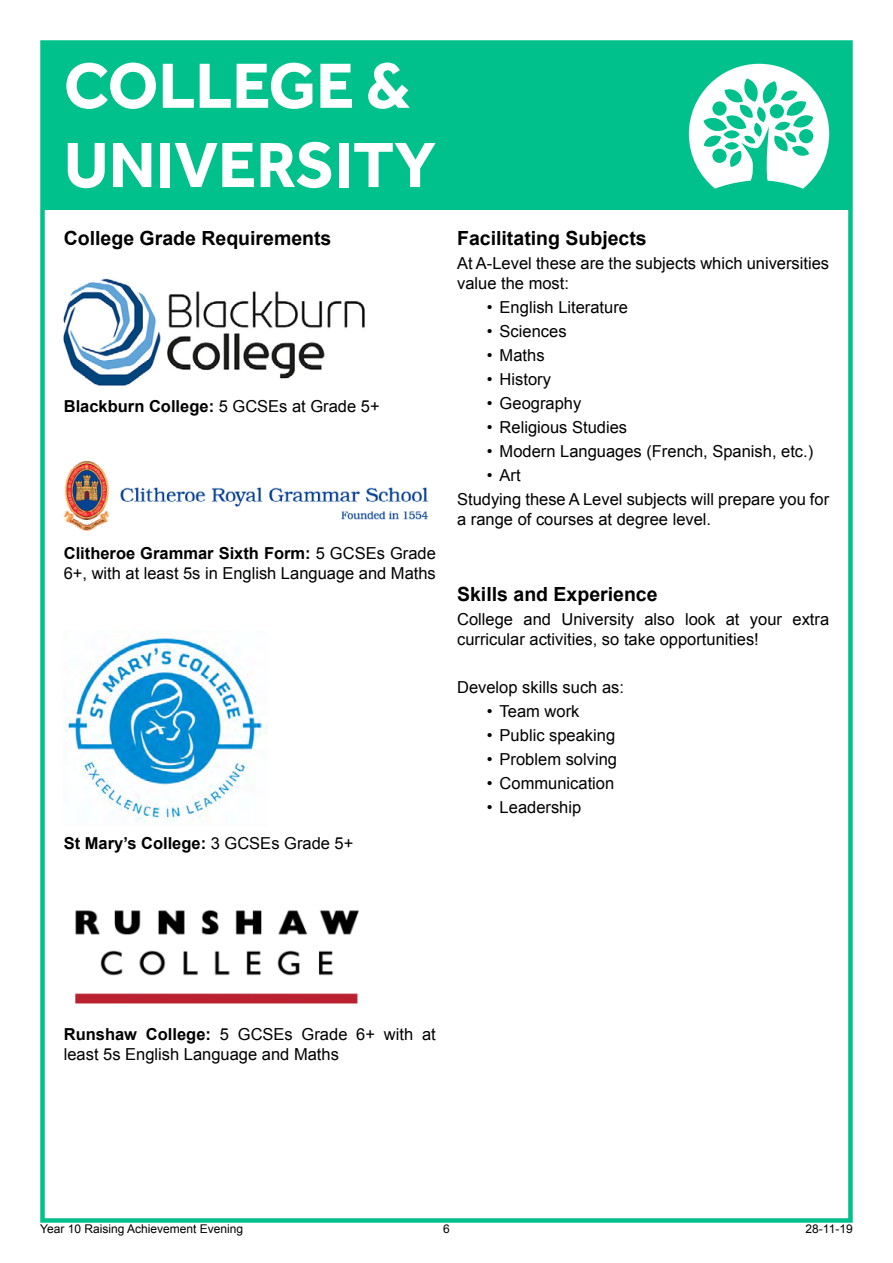
<style>
.page{position:relative;width:893px;height:1263px;background:#fff}
.page>*{position:absolute;margin:0;border:0;box-sizing:border-box;transform-origin:0 0}
.Heading{font:700 66px/79.2px "Effra";color:#fff}
.t1{font:700 19.5px "Arial";color:#000}
.t2{font:16.5px/19.8px "Arial";color:#000}
.t3{font:700 16.5px "Arial";color:#000}
.t4{font:12px "Arial";color:#000}
.s1{font-weight:400}
.s2{font-weight:700}
</style>
<div class="page">
<div style="left:43px;top:43px;width:807px;height:166px;background:#00c18b"></div>
<div style="left:40px;top:40px;width:813px;height:1183px;border:4px solid #00c18b"></div>
<svg style="left:689px;top:64px;width:140px;height:125px"></svg>
<img style="left:64px;top:278px;width:301px;height:108px">
<img style="left:64px;top:461px;width:365px;height:70px">
<img style="left:65px;top:637px;width:203px;height:186px">
<img style="left:75px;top:910px;width:284px;height:94px">
<p class="Heading" style="left:64px;top:45px;width:374px">COLLEGE &amp;<br>UNIVERSITY</p>
<p class="t1" style="left:64px;top:224px;width:269px">College Grade Requirements</p>
<p class="t3" style="left:64px;top:394px;width:317px">Blackburn College: <span class="s1">5 GCSEs at Grade 5+</span></p>
<p class="t2" style="left:64px;top:543px;width:374px"><span class="s2">Clitheroe Grammar Sixth Form:</span> 5 GCSEs Grade<br>6+, with at least 5s in English Language and Maths</p>
<p class="t3" style="left:64px;top:831px;width:291px">St Mary’s College: <span class="s1">3 GCSEs Grade 5+</span></p>
<p class="t1" style="left:457px;top:224px;width:191px">Facilitating Subjects</p>
<p class="t2" style="left:457px;top:253px;width:374px">At A-Level these are the subjects which universities value the most:</p>
<p class="t2" style="left:487px;top:297px;width:143px">• English Literature</p>
<p class="t2" style="left:487px;top:321px;width:81px">• Sciences</p>
<p class="t2" style="left:487px;top:345px;width:59px">• Maths</p>
<p class="t2" style="left:487px;top:369px;width:66px">• History</p>
<p class="t2" style="left:487px;top:393px;width:96px">• Geography</p>
<p class="t2" style="left:487px;top:417px;width:142px">• Religious Studies</p>
<p class="t2" style="left:487px;top:441px;width:328px">• Modern Languages (French, Spanish, etc.)</p>
<p class="t2" style="left:487px;top:465px;width:35px">• Art</p>
<p class="t2" style="left:457px;top:489px;width:374px">Studying these A Level subjects will prepare you for a range of courses at degree level.</p>
<p class="t1" style="left:457px;top:580px;width:202px">Skills and Experience</p>
<p class="t2" style="left:457px;top:609px;width:374px">College and University also look at your extra curricular activities, so take opportunities!</p>
<p class="t2" style="left:457px;top:677px;width:168px">Develop skills such as:</p>
<p class="t2" style="left:487px;top:701px;width:94px">• Team work</p>
<p class="t2" style="left:487px;top:725px;width:130px">• Public speaking</p>
<p class="t2" style="left:487px;top:749px;width:132px">• Problem solving</p>
<p class="t2" style="left:487px;top:773px;width:129px">• Communication</p>
<p class="t2" style="left:487px;top:797px;width:96px">• Leadership</p>
<p class="t2" style="left:64px;top:1024px;width:374px"><span class="s2">Runshaw College:</span> 5 GCSEs Grade 6+ with at least 5s English Language and Maths</p>
<p class="t4" style="left:40px;top:1221px;width:205px">Year 10 Raising Achievement Evening</p>
<p class="t4" style="left:443px;top:1221px;width:8px">6</p>
<p class="t4" style="left:805px;top:1221px;width:49px">28-11-19</p>
</div>
